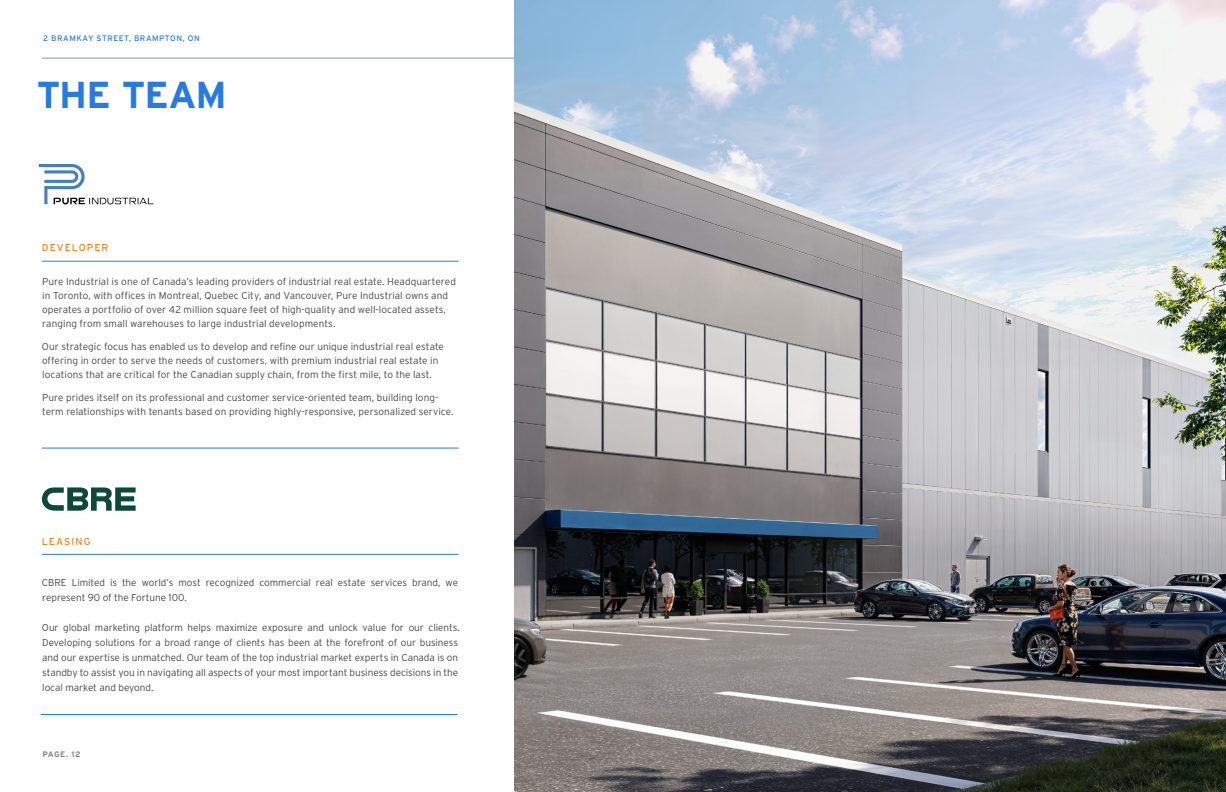
<style>
.page{position:relative;width:1226px;height:792px;background:#fff}
.page>*{position:absolute;margin:0;border:0;box-sizing:border-box;transform-origin:0 0}
.t1{font:700 37.5px "Interstate";letter-spacing:-.025em;color:#267ae1}
.t2{font:300 10px/14px "Interstate";color:#4b4847}
.t3{font:10px "Interstate";letter-spacing:.1em;color:#e88724}
.t4{font:8px "Interstate";letter-spacing:.06em;color:#267ae1}
.t5{font:700 8px "Interstate";letter-spacing:.04em;color:#83838f}
</style>
<div class="page">
<hr style="left:42px;top:58px;width:530px;height:1px;background:#91959a">
<hr style="left:42px;top:261px;width:416px;height:1px;background:#267ae1">
<hr style="left:42px;top:448px;width:416px;height:1px;background:#267ae1">
<hr style="left:42px;top:554px;width:416px;height:1px;background:#267ae1">
<hr style="left:41px;top:714px;width:416px;height:1px;background:#267ae1">
<svg style="left:39px;top:164px;width:114px;height:40px"></svg>
<svg style="left:42px;top:487px;width:94px;height:24px"></svg>
<img style="left:515px;top:0;width:711px;height:792px">
<p class="t4" style="left:43px;top:34px;width:158px">2 BRAMKAY STREET, BRAMPTON, ON</p>
<h1 class="t1" style="left:37px;top:74px;width:192px">THE TEAM</h1>
<p class="t3" style="left:42px;top:242px;width:68px">DEVELOPER</p>
<p class="t2" style="left:42px;top:274px;width:415px">Pure Industrial is one of Canada’s leading providers of industrial real estate. Headquartered in Toronto, with offices in Montreal, Quebec City, and Vancouver, Pure Industrial owns and operates a portfolio of over 42 million square feet of high-quality and well-located assets, ranging from small warehouses to large industrial developments.</p>
<p class="t2" style="left:42px;top:339px;width:404px">Our strategic focus has enabled us to develop and refine our unique industrial real estate offering in order to serve the needs of customers, with premium industrial real estate in locations that are critical for the Canadian supply chain, from the first mile, to the last.</p>
<p class="t2" style="left:42px;top:390px;width:413px">Pure prides itself on its professional and customer service-oriented team, building long&shy;term relationships with tenants based on providing highly-responsive, personalized service.</p>
<p class="t3" style="left:42px;top:536px;width:50px">LEASING</p>
<p class="t2" style="left:42px;top:575px;width:418px;line-height:15px">CBRE Limited is the world’s most recognized commercial real estate services brand, we represent 90 of the Fortune 100.</p>
<p class="t2" style="left:42px;top:620px;width:420px;line-height:15px">Our global marketing platform helps maximize exposure and unlock value for our clients.<br>Developing solutions for a broad range of clients has been at the forefront of our business and our expertise is unmatched. Our team of the top industrial market experts in Canada is on standby to assist you in navigating all aspects of your most important business decisions in the local market and beyond.</p>
<p class="t5" style="left:42px;top:750px;width:40px">PAGE. 12</p>
</div>
